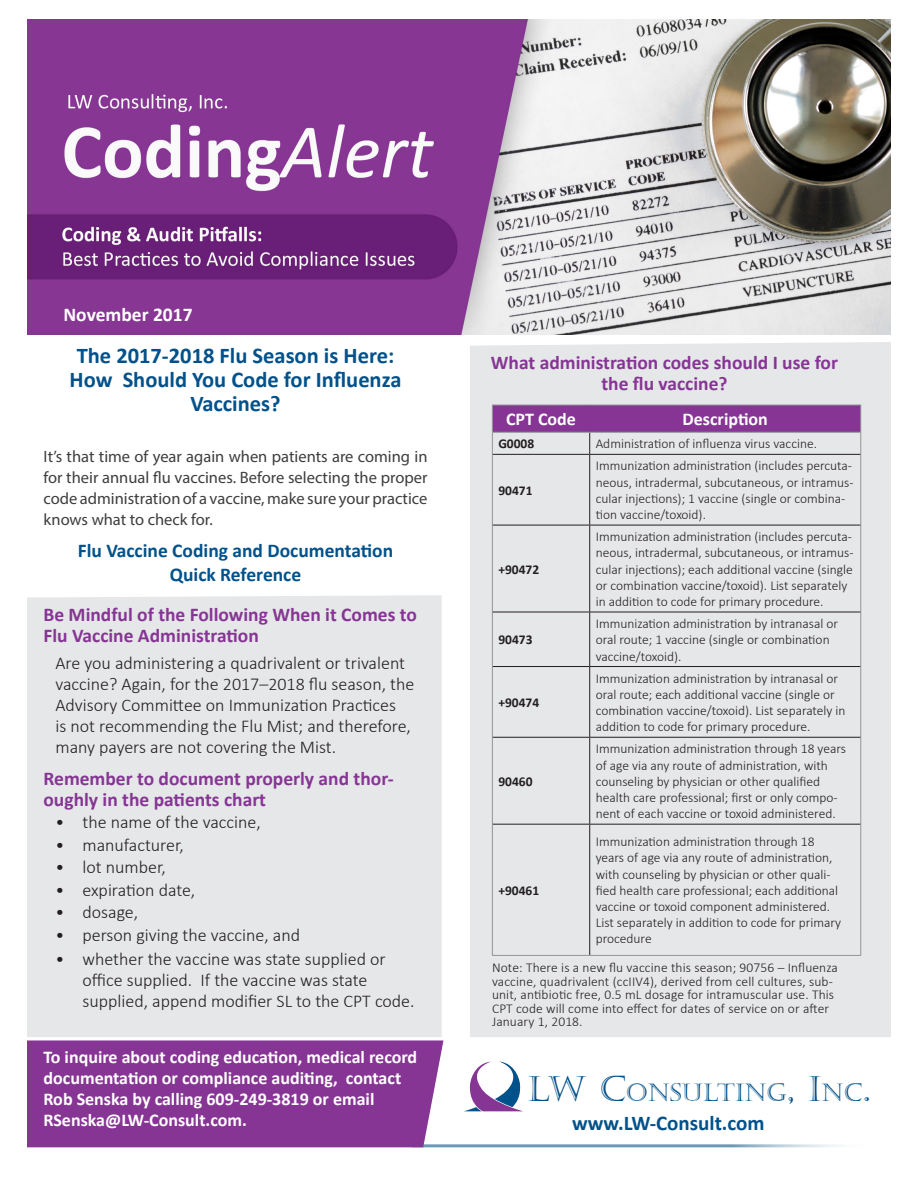
<style>
.page{position:relative;width:918px;height:1188px;background:#fff}
.page>*{position:absolute;margin:0;border:0;box-sizing:border-box;transform-origin:0 0}
.t1{font:24.6px "Castellar";color:#01518a}
.t2{font:700 22.5px "Calibri";color:#01518a}
.t3{font:700 21px "Calibri";color:#01518a}
.t4{font:700 19.5px/21px "Calibri";color:#863594}
.t5{font:700 19.5px "Calibri";color:#01518a}
.t6{font:700 19.5px "Calibri";color:#fff}
.t7{font:300 18px/21px "Calibri";color:#231f20}
.t8{font:700 18px/21px "Calibri";color:#fff}
.t9{font:16.5px/21px "Myriad Pro";color:#3e3e3f;text-align:justify}
.t10{font:300 13.5px/16.2px "Calibri";color:#231f20}
.t11{font:700 13.5px "Calibri";color:#231f20}
.s1{font-size:35.1px}
</style>
<div class="page">
<img style="left:27px;top:20px;width:864px;height:315px">
<div style="left:27px;top:595px;width:415px;height:442px;background:#e6e7e9"></div>
<svg style="left:465px;top:1061px;width:57px;height:50px"></svg>
<div style="left:470px;top:342px;width:421px;height:695px;background:#e6e7e9"></div>
<hr style="left:412px;top:1144px;width:466px;height:3px;background:#6c9ab3">
<div style="left:27px;top:1040px;width:416px;height:107px;background:#873594"></div>
<hr style="left:860px;top:454px;width:1px;height:71px;background:#939598">
<hr style="left:860px;top:525px;width:1px;height:87px;background:#939598">
<hr style="left:860px;top:612px;width:1px;height:55px;background:#939598">
<hr style="left:860px;top:667px;width:1px;height:70px;background:#939598">
<hr style="left:860px;top:737px;width:1px;height:87px;background:#939598">
<hr style="left:860px;top:824px;width:1px;height:131px;background:#939598">
<hr style="left:590px;top:955px;width:271px;height:1px;background:#939598">
<hr style="left:590px;top:454px;width:270px;height:1px;background:#231f20">
<hr style="left:590px;top:525px;width:270px;height:1px;background:#231f20">
<hr style="left:590px;top:612px;width:270px;height:1px;background:#231f20">
<hr style="left:590px;top:666px;width:270px;height:1px;background:#231f20">
<hr style="left:590px;top:737px;width:270px;height:1px;background:#231f20">
<hr style="left:590px;top:824px;width:270px;height:1px;background:#231f20">
<hr style="left:492px;top:454px;width:1px;height:71px;background:#939598">
<hr style="left:492px;top:525px;width:1px;height:87px;background:#939598">
<hr style="left:492px;top:612px;width:1px;height:55px;background:#939598">
<hr style="left:492px;top:667px;width:1px;height:70px;background:#939598">
<hr style="left:492px;top:737px;width:1px;height:87px;background:#939598">
<hr style="left:492px;top:824px;width:1px;height:131px;background:#939598">
<hr style="left:492px;top:955px;width:98px;height:1px;background:#939598">
<hr style="left:493px;top:454px;width:97px;height:1px;background:#231f20">
<hr style="left:589px;top:455px;width:1px;height:70px;background:#231f20">
<hr style="left:493px;top:525px;width:97px;height:1px;background:#231f20">
<hr style="left:589px;top:525px;width:1px;height:87px;background:#231f20">
<hr style="left:493px;top:612px;width:97px;height:1px;background:#231f20">
<hr style="left:589px;top:612px;width:1px;height:54px;background:#231f20">
<hr style="left:493px;top:666px;width:97px;height:1px;background:#231f20">
<hr style="left:589px;top:667px;width:1px;height:70px;background:#231f20">
<hr style="left:493px;top:737px;width:97px;height:1px;background:#231f20">
<hr style="left:589px;top:738px;width:1px;height:86px;background:#231f20">
<hr style="left:493px;top:824px;width:97px;height:1px;background:#231f20">
<hr style="left:589px;top:825px;width:1px;height:130px;background:#231f20">
<svg style="left:492px;top:405px;width:369px;height:49px;background:#ae84b7"></svg>
<p class="t6" style="left:63px;top:300px;width:131px">November 2017</p>
<p class="t2" style="left:77px;top:340px;width:319px">The 2017-2018 Flu Season is Here:</p>
<p class="t2" style="left:70px;top:364px;width:334px">How Should You Code for Influenza</p>
<p class="t2" style="left:190px;top:388px;width:92px">Vaccines?</p>
<p class="t9" style="left:44px;top:446px;width:386px">It’s that time of year again when patients are coming in for their annual flu vaccines. Before selecting the proper code administration of a vaccine, make sure your practice knows what to check for.</p>
<p class="t5" style="left:78px;top:537px;width:317px">Flu Vaccine Coding and Documentation</p>
<p class="t5" style="left:170px;top:561px;width:133px">Quick Reference</p>
<p class="t4" style="left:44px;top:604px;width:375px">Be Mindful of the Following When it Comes to<br>Flu Vaccine Administration</p>
<p class="t7" style="left:56px;top:653px;width:360px">Are you administering a quadrivalent or trivalent vaccine? Again, for the 2017–2018 flu season, the Advisory Committee on Immunization Practices<br>is not recommending the Flu Mist; and therefore, many payers are not covering the Mist.</p>
<p class="t4" style="left:44px;top:767px;width:352px">Remember to document properly and thor&shy;oughly in the patients chart</p>
<p class="t7" style="left:56px;top:812px;width:207px">• the name of the vaccine,</p>
<p class="t7" style="left:56px;top:834px;width:130px">• manufacturer,</p>
<p class="t7" style="left:56px;top:857px;width:112px">• lot number,</p>
<p class="t7" style="left:56px;top:879px;width:141px">• expiration date,</p>
<p class="t7" style="left:56px;top:902px;width:84px">• dosage,</p>
<p class="t7" style="left:56px;top:924px;width:246px">• person giving the vaccine, and</p>
<p class="t7" style="left:82px;top:948px;width:334px;text-indent:-27px">• whether the vaccine was state supplied or office supplied. If the vaccine was state supplied, append modifier SL to the CPT code.</p>
<p class="t8" style="left:44px;top:1046px;width:375px">To inquire about coding education, medical record documentation or compliance auditing, contact Rob Senska by calling 609-249-3819 or email RSenska@LW-Consult.com.</p>
<p class="t4" style="left:491px;top:351px;width:349px;text-align:center">What administration codes should I use for the flu vaccine?</p>
<p class="t8" style="left:506px;top:408px;width:71px">CPT Code</p>
<p class="t8" style="left:683px;top:408px;width:87px">Description</p>
<p class="t11" style="left:498px;top:434px;width:37px">G0008</p>
<p class="t10" style="left:596px;top:436px;width:223px">Administration of influenza virus vaccine.</p>
<p class="t11" style="left:498px;top:481px;width:36px">90471</p>
<p class="t10" style="left:596px;top:458px;width:259px">Immunization administration (includes percuta&shy;neous, intradermal, subcutaneous, or intramus&shy;cular injections); 1 vaccine (single or combina&shy;tion vaccine/toxoid).</p>
<p class="t11" style="left:498px;top:560px;width:42px">+90472</p>
<p class="t11" style="left:498px;top:630px;width:36px">90473</p>
<p class="t11" style="left:498px;top:693px;width:42px">+90474</p>
<p class="t11" style="left:498px;top:772px;width:36px">90460</p>
<p class="t10" style="left:596px;top:528px;width:259px">Immunization administration (includes percuta&shy;neous, intradermal, subcutaneous, or intramus&shy;cular injections); each additional vaccine (single or combination vaccine/toxoid). List separately in addition to code for primary procedure.</p>
<p class="t10" style="left:596px;top:615px;width:244px">Immunization administration by intranasal or oral route; 1 vaccine (single or combination vaccine/toxoid).</p>
<p class="t10" style="left:596px;top:670px;width:251px">Immunization administration by intranasal or oral route; each additional vaccine (single or combination vaccine/toxoid). List separately in addition to code for primary procedure.</p>
<p class="t10" style="left:596px;top:741px;width:252px">Immunization administration through 18 years of age via any route of administration, with counseling by physician or other qualified health care professional; first or only compo&shy;nent of each vaccine or toxoid administered.</p>
<p class="t10" style="left:596px;top:834px;width:247px">Immunization administration through 18 years of age via any route of administration, with counseling by physician or other quali&shy;fied health care professional; each additional vaccine or toxoid component administered.<br>List separately in addition to code for primary procedure</p>
<p class="t10" style="left:492px;top:961px;width:348px;line-height:13.5px">Note: There is a new flu vaccine this season; 90756 – Influenza vaccine, quadrivalent (ccIIV4), derived from cell cultures, sub&shy;unit, antibiotic free, 0.5 mL dosage for intramuscular use. This CPT code will come into effect for dates of service on or after January 1, 2018.</p>
<p class="t11" style="left:498px;top:881px;width:42px">+90461</p>
<p class="t1" style="left:528px;top:1079px;width:345px"><span class="s1">LW C</span>ONSULTING<span class="s1">, I</span>NC<span class="s1">.</span></p>
<p class="t3" style="left:572px;top:1109px;width:194px">www.LW-Consult.com</p>
</div>
